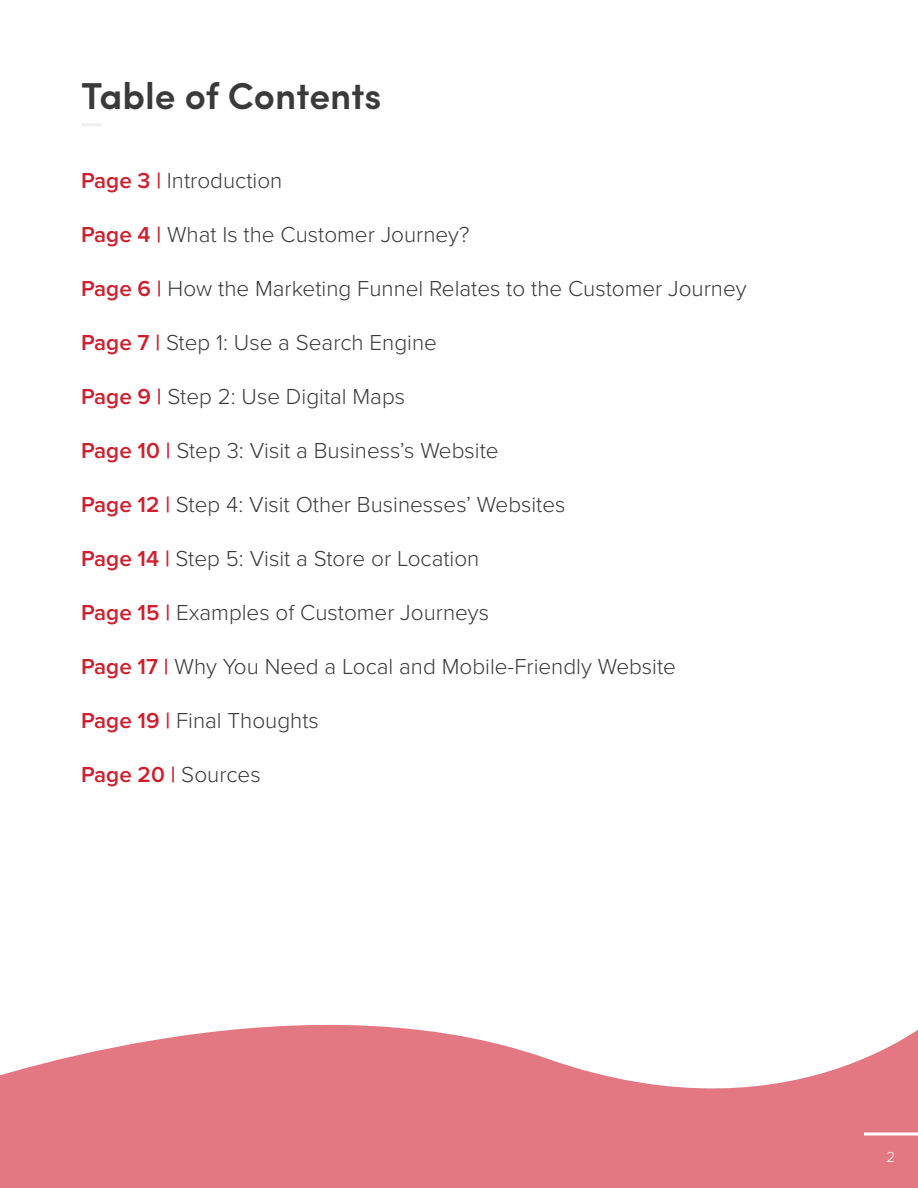
<style>
.page{position:relative;width:918px;height:1188px;background:#fff}
.page>*{position:absolute;margin:0;border:0;box-sizing:border-box;transform-origin:0 0}
.t1{font:600 37.5px "Sofia Pro";color:#3a3a3a}
.t2{font:300 22.5px "Proxima Nova";color:#3a3a3a}
.t3{font:600 22.5px "Proxima Nova";color:#cf1f2e}
.t4{font:300 15px "Proxima Nova";color:#fff}
.s1{font-weight:600;color:#cf1f2e}
.s2{font-weight:300;color:#3a3a3a}
</style>
<div class="page">
<svg style="left:0;top:1024px;width:918px;height:164px;fill:#e37882"></svg>
<hr style="left:81px;top:123px;width:21px;height:3px;background:#efefef">
<svg style="left:864px;top:1132px;width:54px;height:4px"></svg>
<p class="t1" style="left:81px;top:67px;width:302px">Table of Contents</p>
<p class="t2" style="left:81px;top:164px;width:203px"><span class="s1">Page 3 |</span> Introduction</p>
<p class="t2" style="left:81px;top:218px;width:390px"><span class="s1">Page 4 |</span> What Is the Customer Journey?</p>
<p class="t2" style="left:81px;top:272px;width:667px"><span class="s1">Page 6 |</span> How the Marketing Funnel Relates to the Customer Journey</p>
<p class="t2" style="left:81px;top:326px;width:357px"><span class="s1">Page 7 |</span> Step 1: Use a Search Engine</p>
<p class="t2" style="left:81px;top:380px;width:326px"><span class="s1">Page 9 |</span> Step 2: Use Digital Maps</p>
<p class="t2" style="left:81px;top:434px;width:419px"><span class="s1">Page 10 |</span> Step 3: Visit a Business’s Website</p>
<p class="t2" style="left:81px;top:488px;width:486px"><span class="s1">Page 12 |</span> Step 4: Visit Other Businesses’ Websites</p>
<p class="t2" style="left:81px;top:542px;width:400px"><span class="s1">Page 14 |</span> Step 5: Visit a Store or Location</p>
<p class="t2" style="left:81px;top:596px;width:410px"><span class="s1">Page 15 |</span> Examples of Customer Journeys</p>
<p class="t2" style="left:81px;top:650px;width:597px"><span class="s1">Page 17 |</span> Why You Need a Local and Mobile-Friendly Website</p>
<p class="t2" style="left:81px;top:704px;width:239px"><span class="s1">Page 19 |</span> Final Thoughts</p>
<p class="t3" style="left:81px;top:758px;width:181px">Page 20 | <span class="s2">Sources</span></p>
<p class="t4" style="left:887px;top:1145px;width:10px">2</p>
</div>
